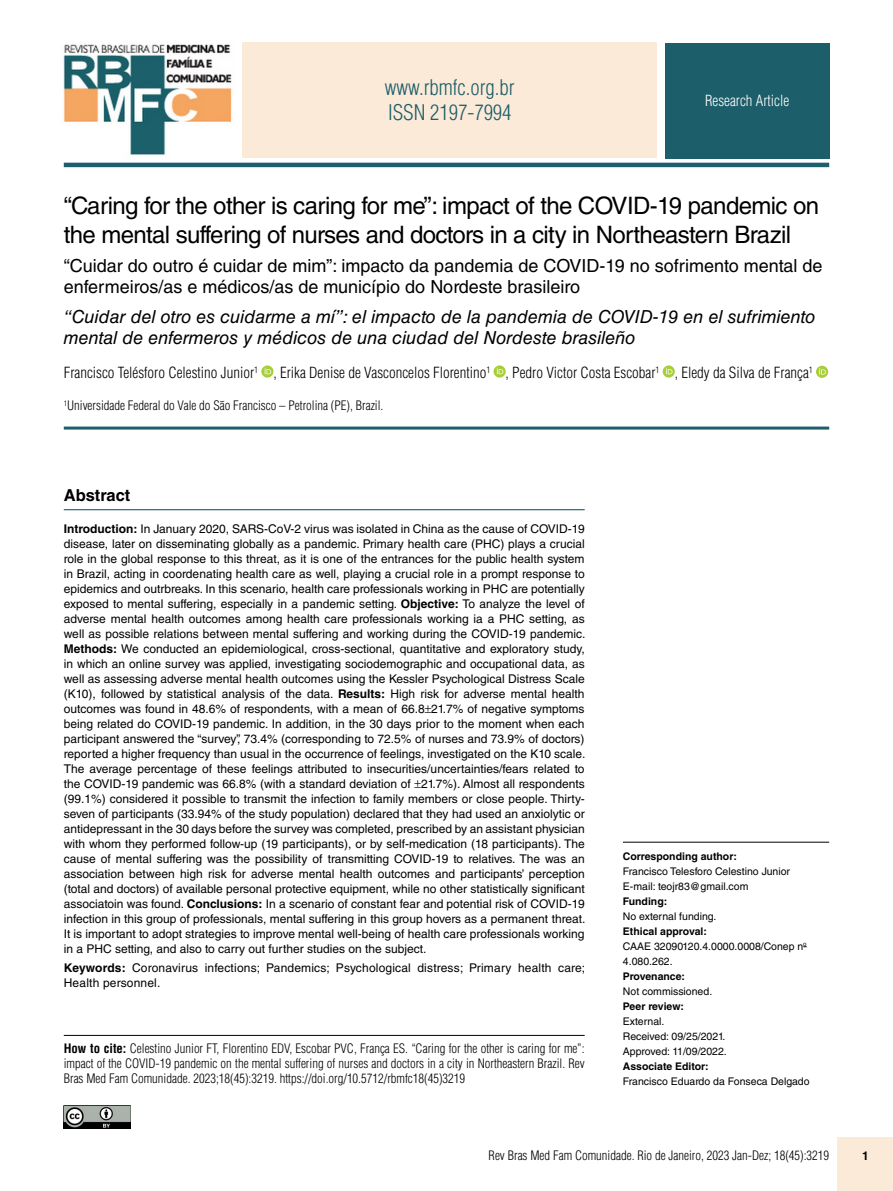
<style>
.page{position:relative;width:893px;height:1191px;background:#fff}
.page>*{position:absolute;margin:0;border:0;box-sizing:border-box;transform-origin:0 0}
.t1{font:24px/28.8px "Helvetica LT Std";letter-spacing:-.025em;color:#000}
.t2{font:300 condensed 21px/25.2px "Helvetica LT Std";color:#1c5e69}
.t3{font:italic 18px/21px "Helvetica LT Std";color:#000}
.t4{font:18px/21px "Helvetica LT Std";color:#000}
.t5{font:700 16.5px "Helvetica LT Std";color:#000}
.t6{font:300 condensed 15px "Helvetica LT Std";color:#000}
.t7{font:300 condensed 15px "Helvetica LT Std";color:#fff}
.t8{font:300 condensed 12.75px/15px "Helvetica LT Std";color:#000;text-align:justify}
.t9{font:12px/15px "Helvetica LT Std";letter-spacing:.015em;color:#000;text-align:justify}
.t10{font:700 12px "Helvetica LT Std";color:#000}
.t11{font:10.5px/15px "Helvetica LT Std";color:#000}
.t12{font:700 10.5px "Helvetica LT Std";color:#000}
.s1{font-weight:700}
</style>
<div class="page">
<div style="left:838px;top:1137px;width:55px;height:54px;background:#fcead8"></div>
<hr style="left:623px;top:841px;width:206px;height:1px;background:#000">
<hr style="left:64px;top:509px;width:521px;height:1px;background:#1c5e69">
<img style="left:64px;top:1105px;width:67px;height:23px">
<img style="left:63px;top:44px;width:169px;height:111px">
<div style="left:242px;top:42px;width:415px;height:116px;background:#fcead8"></div>
<div style="left:665px;top:43px;width:164px;height:116px;background:#1c5e69"></div>
<hr style="left:64px;top:163px;width:765px;height:4px;background:#1c5e69">
<svg style="left:261px;top:365px;width:12px;height:12px"></svg>
<svg style="left:265px;top:368px;width:6px;height:6px"></svg>
<svg style="left:493px;top:365px;width:13px;height:12px"></svg>
<svg style="left:497px;top:368px;width:6px;height:6px"></svg>
<svg style="left:663px;top:365px;width:12px;height:12px"></svg>
<svg style="left:666px;top:368px;width:6px;height:6px"></svg>
<svg style="left:816px;top:366px;width:12px;height:12px"></svg>
<svg style="left:819px;top:368px;width:7px;height:6px"></svg>
<hr style="left:64px;top:426px;width:765px;height:3px;background:#1c5e69">
<hr style="left:64px;top:1035px;width:521px;height:1px;background:#000">
<h2 class="t2" style="left:385px;top:75px;width:131px">www.rbmfc.org.br<br>ISSN 2197-7994</h2>
<p class="t7" style="left:705px;top:92px;width:86px">Research Article</p>
<h1 class="t1" style="left:64px;top:191px;width:757px">“Caring for the other is caring for me”: impact of the COVID-19 pandemic on the mental suffering of nurses and doctors in a city in Northeastern Brazil</h1>
<h3 class="t4" style="left:64px;top:255px;width:760px">“Cuidar do outro é cuidar de mim”: impacto da pandemia de COVID-19 no sofrimento mental de enfermeiros/as e médicos/as de município do Nordeste brasileiro</h3>
<h3 class="t3" style="left:64px;top:306px;width:753px">“Cuidar del otro es cuidarme a mí”: el impacto de la pandemia de COVID-19 en el sufrimiento mental de enfermeros y médicos de una ciudad del Nordeste brasileño</h3>
<p class="t6" style="left:64px;top:363px;width:750px">Francisco Telésforo Celestino Junior<sup>1</sup> , Erika Denise de Vasconcelos Florentino<sup>1</sup> , Pedro Victor Costa Escobar<sup>1</sup> , Eledy da Silva de França<sup>1</sup></p>
<p class="t8" style="left:64px;top:398px;width:321px"><sup>1</sup>Universidade Federal do Vale do São Francisco – Petrolina (PE), Brazil.</p>
<h3 class="t5" style="left:64px;top:485px;width:68px">Abstract</h3>
<p class="t9" style="left:64px;top:521px;width:523px"><span class="s1">Introduction:</span> In January 2020, SARS-CoV-2 virus was isolated in China as the cause of COVID-19 disease, later on disseminating globally as a pandemic. Primary health care (PHC) plays a crucial role in the global response to this threat, as it is one of the entrances for the public health system in Brazil, acting in coordenating health care as well, playing a crucial role in a prompt response to epidemics and outrbreaks. In this scenario, health care professionals working in PHC are potentially exposed to mental suffering, especially in a pandemic setting. <span class="s1">Objective:</span> To analyze the level of adverse mental health outcomes among health care professionals working ia a PHC setting, as well as possible relations between mental suffering and working during the COVID-19 pandemic.<br><span class="s1">Methods:</span> We conducted an epidemiological, cross-sectional, quantitative and exploratory study, in which an online survey was applied, investigating sociodemographic and occupational data, as well as assessing adverse mental health outcomes using the Kessler Psychological Distress Scale (K10), followed by statistical analysis of the data. <span class="s1">Results:</span> High risk for adverse mental health outcomes was found in 48.6% of respondents, with a mean of 66.8 21.7% of negative symptoms being related do COVID-19 pandemic. In addition, in the 30 days prior to the moment when each participant answered the “survey”, 73.4% (corresponding to 72.5% of nurses and 73.9% of doctors) reported a higher frequency than usual in the occurrence of feelings, investigated on the K10 scale.<br>The average percentage of these feelings attributed to insecurities/uncertainties/fears related to the COVID-19 pandemic was 66.8% (with a standard deviation of 21.7%). Almost all respondents (99.1%) considered it possible to transmit the infection to family members or close people. Thirty&shy;seven of participants (33.94% of the study population) declared that they had used an anxiolytic or antidepressant in the 30 days before the survey was completed, prescribed by an assistant physician with whom they performed follow-up (19 participants), or by self-medication (18 participants). The cause of mental suffering was the possibility of transmitting COVID-19 to relatives. The was an association between high risk for adverse mental health outcomes and participants’ perception (total and doctors) of available personal protective equipment, while no other statistically significant associatoin was found. <span class="s1">Conclusions:</span> In a scenario of constant fear and potential risk of COVID-19 infection in this group of professionals, mental suffering in this group hovers as a permanent threat.<br>It is important to adopt strategies to improve mental well-being of health care professionals working in a PHC setting, and also to carry out further studies on the subject.</p>
<p class="t9" style="left:64px;top:960px;width:523px"><span class="s1">Keywords:</span> Coronavirus infections; Pandemics; Psychological distress; Primary health care;<br>Health personnel.</p>
<p class="t8" style="left:64px;top:1040px;width:522px"><span class="s1">How to cite:</span> Celestino Junior FT, Florentino EDV, Escobar PVC, França ES. “Caring for the other is caring for me”: impact of the COVID-19 pandemic on the mental suffering of nurses and doctors in a city in Northeastern Brazil. Rev Bras Med Fam Comunidade. 2023;18(45):3219. https://doi.org/10.5712/rbmfc18(45)3219</p>
<p class="t12" style="left:623px;top:849px;width:115px">Corresponding author:</p>
<p class="t11" style="left:623px;top:863px;width:169px">Francisco Telesforo Celestino Junior<br>E-mail: teojr83@gmail.com</p>
<p class="t12" style="left:623px;top:894px;width:46px">Funding:</p>
<p class="t11" style="left:623px;top:908px;width:95px">No external funding.</p>
<p class="t11" style="left:623px;top:923px;width:185px"><span class="s1">Ethical approval:<br></span>CAAE 32090120.4.0000.0008/Conep n<sup>o<br></sup>4.080.262.</p>
<p class="t12" style="left:623px;top:969px;width:64px">Provenance:</p>
<p class="t11" style="left:623px;top:983px;width:91px">Not commissioned.</p>
<p class="t12" style="left:623px;top:999px;width:63px">Peer review:</p>
<p class="t11" style="left:623px;top:1013px;width:105px">External.<br>Received: 09/25/2021.<br>Approved: 11/09/2022.</p>
<p class="t12" style="left:623px;top:1059px;width:87px">Associate Editor:</p>
<p class="t11" style="left:623px;top:1073px;width:188px">Francisco Eduardo da Fonseca Delgado</p>
<p class="t8" style="left:489px;top:1147px;width:342px">Rev Bras Med Fam Comunidade. Rio de Janeiro, 2023 Jan-Dez; 18(45):3219</p>
<p class="t10" style="left:862px;top:1148px;width:8px">1</p>
</div>
